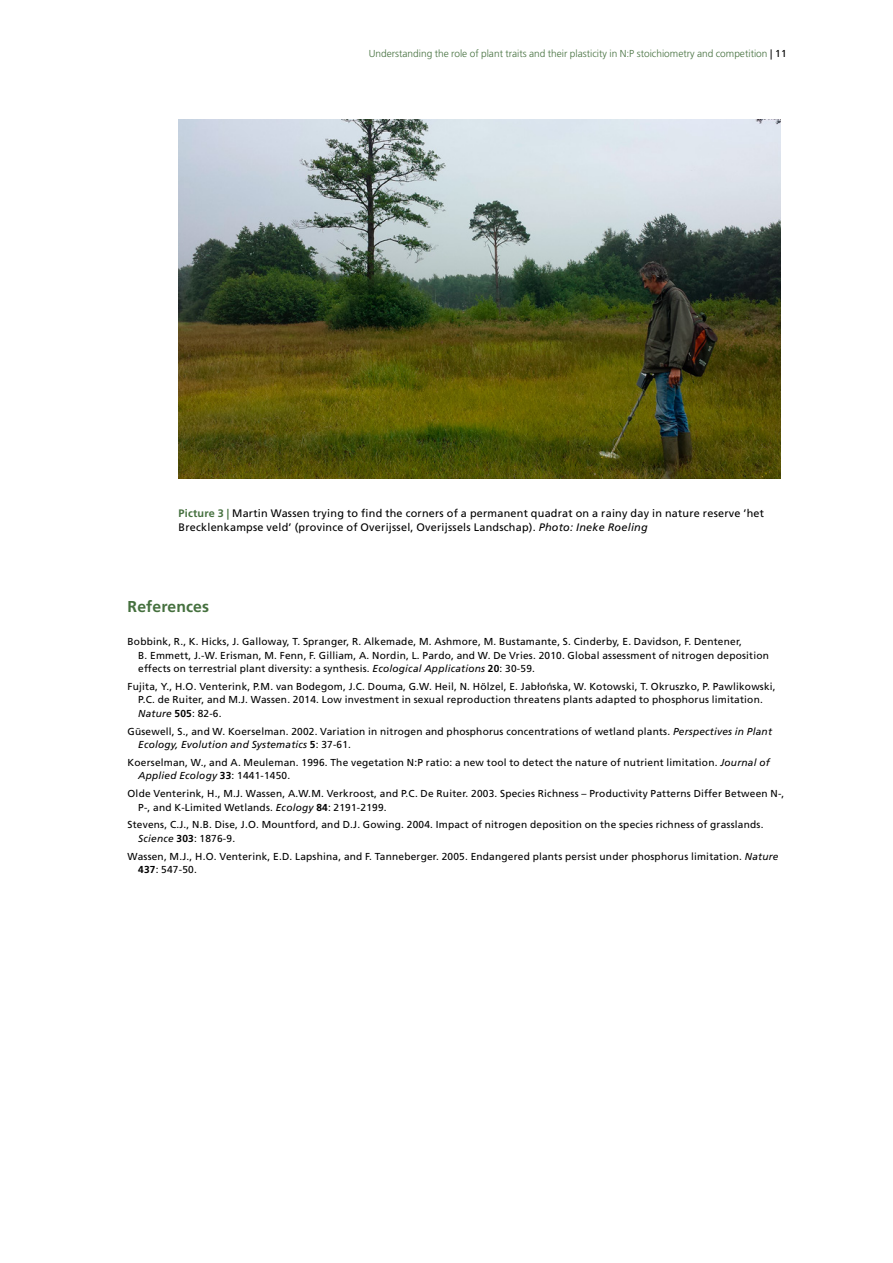
<style>
.page{position:relative;width:893px;height:1263px;background:#fff}
.page>*{position:absolute;margin:0;border:0;box-sizing:border-box;transform-origin:0 0}
._1_1__Tussenkop_1{font:700 15.75px "Frutiger LT Std";letter-spacing:.01em;color:#45703e}
.Figure_7_25{font:10.8px/14.2px "Frutiger LT Std";letter-spacing:.02em;color:#000}
.reference{font:10.2px/13.5px "Frutiger LT Std";letter-spacing:.02em;color:#000}
.t1{font:300 10.2px "Frutiger LT Std";color:#45703e}
.s1{font-weight:400;color:#000}
.s2{font-weight:700;color:#45703e}
.s3{font-style:italic}
.s4{font-weight:700}
.s5{font-family:"Arial"}
</style>
<div class="page">
<img style="left:179px;top:119px;width:602px;height:359px">
<p class="t1" style="left:369px;top:48px;width:419px">Understanding the role of plant traits and their plasticity in N:P stoichiometry and competition <span class="s1">| 11</span></p>
<p class="Figure_7_25" style="left:179px;top:506px;width:587px"><span class="s2">Picture 3 |</span> Martin Wassen trying to find the corners of a permanent quadrat on a rainy day in nature reserve ’het<br>Brecklenkampse veld’ (province of Overijssel, Overijssels Landschap). <span class="s3">Photo: Ineke Roeling</span></p>
<p class="_1_1__Tussenkop_1" style="left:128px;top:598px;width:83px">References</p>
<p class="reference" style="left:138px;top:635px;width:632px;text-indent:-11px">Bobbink, R., K. Hicks, J. Galloway, T. Spranger, R. Alkemade, M. Ashmore, M. Bustamante, S. Cinderby, E. Davidson, F. Dentener,<br>B. Emmett, J.-W. Erisman, M. Fenn, F. Gilliam, A. Nordin, L. Pardo, and W. De Vries. 2010. Global assessment of nitrogen deposition effects on terrestrial plant diversity: a synthesis. <span class="s3">Ecological Applications</span> <span class="s4">20</span>: 30-59.</p>
<p class="reference" style="left:138px;top:679px;width:639px;text-indent:-11px">Fujita, Y., H.O. Venterink, P.M. van Bodegom, J.C. Douma, G.W. Heil, N. Hölzel, E. Jabło<span class="s5">ń</span>ska, W. Kotowski, T. Okruszko, P. Pawlikowski,<br>P.C. de Ruiter, and M.J. Wassen. 2014. Low investment in sexual reproduction threatens plants adapted to phosphorus limitation.<br><span class="s3">Nature</span> <span class="s4">505</span>: 82-6.</p>
<p class="reference" style="left:138px;top:724px;width:635px;text-indent:-11px">Güsewell, S., and W. Koerselman. 2002. Variation in nitrogen and phosphorus concentrations of wetland plants. <span class="s3">Perspectives in Plant<br>Ecology, Evolution and Systematics</span> <span class="s4">5</span>: 37-61.</p>
<p class="reference" style="left:138px;top:755px;width:633px;text-indent:-11px">Koerselman, W., and A. Meuleman. 1996. The vegetation N:P ratio: a new tool to detect the nature of nutrient limitation. <span class="s3">Journal of<br>Applied Ecology</span> <span class="s4">33</span>: 1441-1450.</p>
<p class="reference" style="left:138px;top:787px;width:648px;text-indent:-11px">Olde Venterink, H., M.J. Wassen, A.W.M. Verkroost, and P.C. De Ruiter. 2003. Species Richness – Productivity Patterns Differ Between N-,<br>P-, and K-Limited Wetlands. <span class="s3">Ecology</span> <span class="s4">84</span>: 2191-2199.</p>
<p class="reference" style="left:138px;top:818px;width:627px;text-indent:-11px">Stevens, C.J., N.B. Dise, J.O. Mountford, and D.J. Gowing. 2004. Impact of nitrogen deposition on the species richness of grasslands.<br><span class="s3">Science</span> <span class="s4">303</span>: 1876-9.</p>
<p class="reference" style="left:138px;top:849px;width:642px;text-indent:-11px">Wassen, M.J., H.O. Venterink, E.D. Lapshina, and F. Tanneberger. 2005. Endangered plants persist under phosphorus limitation. <span class="s3">Nature<br></span><span class="s4">437</span>: 547-50.</p>
</div>
